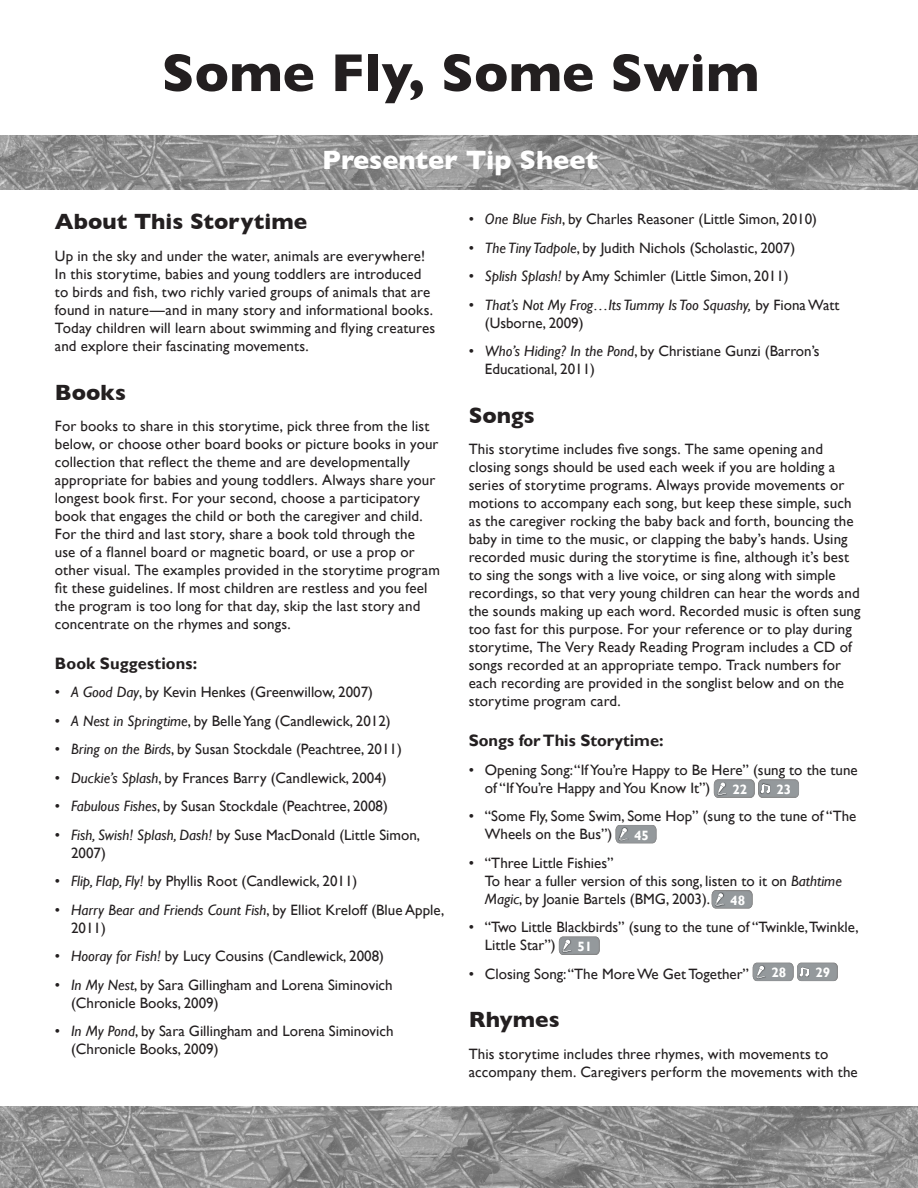
<style>
.page{position:relative;width:918px;height:1188px;background:#fff}
.page>*{position:absolute;margin:0;border:0;box-sizing:border-box;transform-origin:0 0}
.t1{font:700 54px "Gill Sans";color:#231f20}
.t2{font:700 27px "Gill Sans";color:#fff}
.Large_Header{font:700 22.5px "Gill Sans";letter-spacing:.005em;color:#231f20}
.Song_Title{font:700 16.5px "Gill Sans";color:#231f20}
.Song_Body{font:15px/18px "Gill Sans";letter-spacing:.01em;color:#231f20}
.Indent_list{font:15px/18px "Gill Sans";color:#231f20}
.Indent_list-2{font:italic 15px/18px "Gill Sans";color:#231f20}
.Song_Body-2{font:700 13.5px "Gill Sans";color:#fff}
.s1{font-style:italic}
.s2{font-style:normal}
</style>
<div class="page">
<img style="left:0;top:135px;width:918px;height:54px">
<img style="left:0;top:1107px;width:918px;height:81px">
<svg style="left:714px;top:779px;width:85px;height:19px;background:#9da0a2"></svg>
<svg style="left:616px;top:825px;width:40px;height:18px"></svg>
<svg style="left:712px;top:890px;width:41px;height:18px"></svg>
<svg style="left:559px;top:937px;width:41px;height:18px"></svg>
<svg style="left:753px;top:963px;width:85px;height:18px;background:#9ca0a3"></svg>
<p class="t1" style="left:162px;top:41px;width:599px">Some Fly, Some Swim</p>
<p class="t2" style="left:322px;top:144px;width:277px">Presenter Tip Sheet</p>
<p class="Large_Header" style="left:55px;top:209px;width:254px">About This Storytime</p>
<p class="Song_Body" style="left:55px;top:247px;width:382px">Up in the sky and under the water, animals are everywhere!<br>In this storytime, babies and young toddlers are introduced to birds and fish, two richly varied groups of animals that are found in nature—and in many story and informational books.<br>Today children will learn about swimming and flying creatures and explore their fascinating movements.</p>
<p class="Large_Header" style="left:55px;top:379px;width:73px">Books</p>
<p class="Song_Body" style="left:55px;top:417px;width:387px">For books to share in this storytime, pick three from the list below, or choose other board books or picture books in your collection that reflect the theme and are developmentally appropriate for babies and young toddlers. Always share your longest book first. For your second, choose a participatory book that engages the child or both the caregiver and child.<br>For the third and last story, share a book told through the<br>use of a flannel board or magnetic board, or use a prop or other visual. The examples provided in the storytime program fit these guidelines. If most children are restless and you feel the program is too long for that day, skip the last story and concentrate on the rhymes and songs.</p>
<p class="Song_Title" style="left:55px;top:653px;width:144px">Book Suggestions:</p>
<p class="Indent_list" style="left:55px;top:684px;width:320px">• <span class="s1">A Good Day</span>, by Kevin Henkes (Greenwillow, 2007)</p>
<p class="Indent_list" style="left:55px;top:712px;width:337px">• <span class="s1">A Nest in Springtime</span>, by Belle Yang (Candlewick, 2012)</p>
<p class="Indent_list" style="left:55px;top:741px;width:349px">• <span class="s1">Bring on the Birds</span>, by Susan Stockdale (Peachtree, 2011)</p>
<p class="Indent_list" style="left:55px;top:769px;width:333px">• <span class="s1">Duckie’s Splash</span>, by Frances Barry (Candlewick, 2004)</p>
<p class="Indent_list" style="left:55px;top:798px;width:335px">• <span class="s1">Fabulous Fishes</span>, by Susan Stockdale (Peachtree, 2008)</p>
<p class="Indent_list" style="left:71px;top:826px;width:351px;text-indent:-16px">• <span class="s1">Fish, Swish! Splash, Dash!</span> by Suse MacDonald (Little Simon,<br>2007)</p>
<p class="Indent_list" style="left:55px;top:873px;width:304px">• <span class="s1">Flip, Flap, Fly!</span> by Phyllis Root (Candlewick, 2011)</p>
<p class="Indent_list" style="left:71px;top:901px;width:375px;text-indent:-16px">• <span class="s1">Harry Bear and Friends Count Fish</span>, by Elliot Kreloff (Blue Apple,<br>2011)</p>
<p class="Indent_list" style="left:55px;top:948px;width:331px">• <span class="s1">Hooray for Fish!</span> by Lucy Cousins (Candlewick, 2008)</p>
<p class="Indent_list" style="left:71px;top:976px;width:323px;text-indent:-16px">• <span class="s1">In My Nest</span>, by Sara Gillingham and Lorena Siminovich (Chronicle Books, 2009)</p>
<p class="Indent_list" style="left:71px;top:1023px;width:324px;text-indent:-16px">• <span class="s1">In My Pond</span>, by Sara Gillingham and Lorena Siminovich (Chronicle Books, 2009)</p>
<p class="Indent_list" style="left:469px;top:210px;width:350px">• <span class="s1">One Blue Fish</span>, by Charles Reasoner (Little Simon, 2010)</p>
<p class="Indent_list" style="left:469px;top:239px;width:328px">• <span class="s1">The Tiny Tadpole</span>, by Judith Nichols (Scholastic, 2007)</p>
<p class="Indent_list" style="left:469px;top:267px;width:322px">• <span class="s1">Splish Splash!</span> by Amy Schimler (Little Simon, 2011)</p>
<p class="Indent_list-2" style="left:485px;top:296px;width:356px;text-indent:-16px"><span class="s2">•</span> That’s Not My Frog…Its Tummy Is Too Squashy, <span class="s2">by Fiona Watt (Usborne, 2009)</span></p>
<p class="Indent_list" style="left:485px;top:342px;width:336px;text-indent:-16px">• <span class="s1">Who’s Hiding? In the Pond</span>, by Christiane Gunzi (Barron’s<br>Educational, 2011)</p>
<p class="Large_Header" style="left:469px;top:402px;width:68px">Songs</p>
<p class="Song_Body" style="left:469px;top:441px;width:393px">This storytime includes five songs. The same opening and closing songs should be used each week if you are holding a series of storytime programs. Always provide movements or motions to accompany each song, but keep these simple, such as the caregiver rocking the baby back and forth, bouncing the baby in time to the music, or clapping the baby’s hands. Using recorded music during the storytime is fine, although it’s best to sing the songs with a live voice, or sing along with simple recordings, so that very young children can hear the words and the sounds making up each word. Recorded music is often sung too fast for this purpose. For your reference or to play during storytime, The Very Ready Reading Program includes a CD of songs recorded at an appropriate tempo. Track numbers for each recording are provided in the songlist below and on the storytime program card.</p>
<p class="Song_Title" style="left:469px;top:731px;width:196px">Songs for This Storytime:</p>
<p class="Indent_list" style="left:485px;top:761px;width:374px;text-indent:-16px">• Opening Song: “If You’re Happy to Be Here” (sung to the tune of “If You’re Happy and You Know It”)</p>
<p class="Indent_list" style="left:485px;top:807px;width:373px;text-indent:-16px">• “Some Fly, Some Swim, Some Hop” (sung to the tune of “The<br>Wheels on the Bus”)</p>
<p class="Indent_list" style="left:485px;top:854px;width:359px;text-indent:-16px">• “Three Little Fishies”<br>To hear a fuller version of this song, listen to it on <span class="s1">Bathtime<br>Magic</span>, by Joanie Bartels (BMG, 2003).</p>
<p class="Indent_list" style="left:485px;top:918px;width:375px;text-indent:-16px">• “Two Little Blackbirds” (sung to the tune of “Twinkle,Twinkle,<br>Little Star”)</p>
<p class="Indent_list" style="left:469px;top:965px;width:282px">• Closing Song: “The More We Get Together”</p>
<p class="Large_Header" style="left:469px;top:1007px;width:92px">Rhymes</p>
<p class="Song_Body" style="left:469px;top:1045px;width:391px">This storytime includes three rhymes, with movements to accompany them. Caregivers perform the movements with the</p>
<p class="Song_Body-2" style="left:732px;top:781px;width:16px">22</p>
<p class="Song_Body-2" style="left:776px;top:781px;width:16px">23</p>
<p class="Song_Body-2" style="left:634px;top:827px;width:16px">45</p>
<p class="Song_Body-2" style="left:730px;top:892px;width:16px">48</p>
<p class="Song_Body-2" style="left:577px;top:938px;width:16px">51</p>
<p class="Song_Body-2" style="left:771px;top:965px;width:16px">28</p>
<p class="Song_Body-2" style="left:815px;top:965px;width:16px">29</p>
</div>
